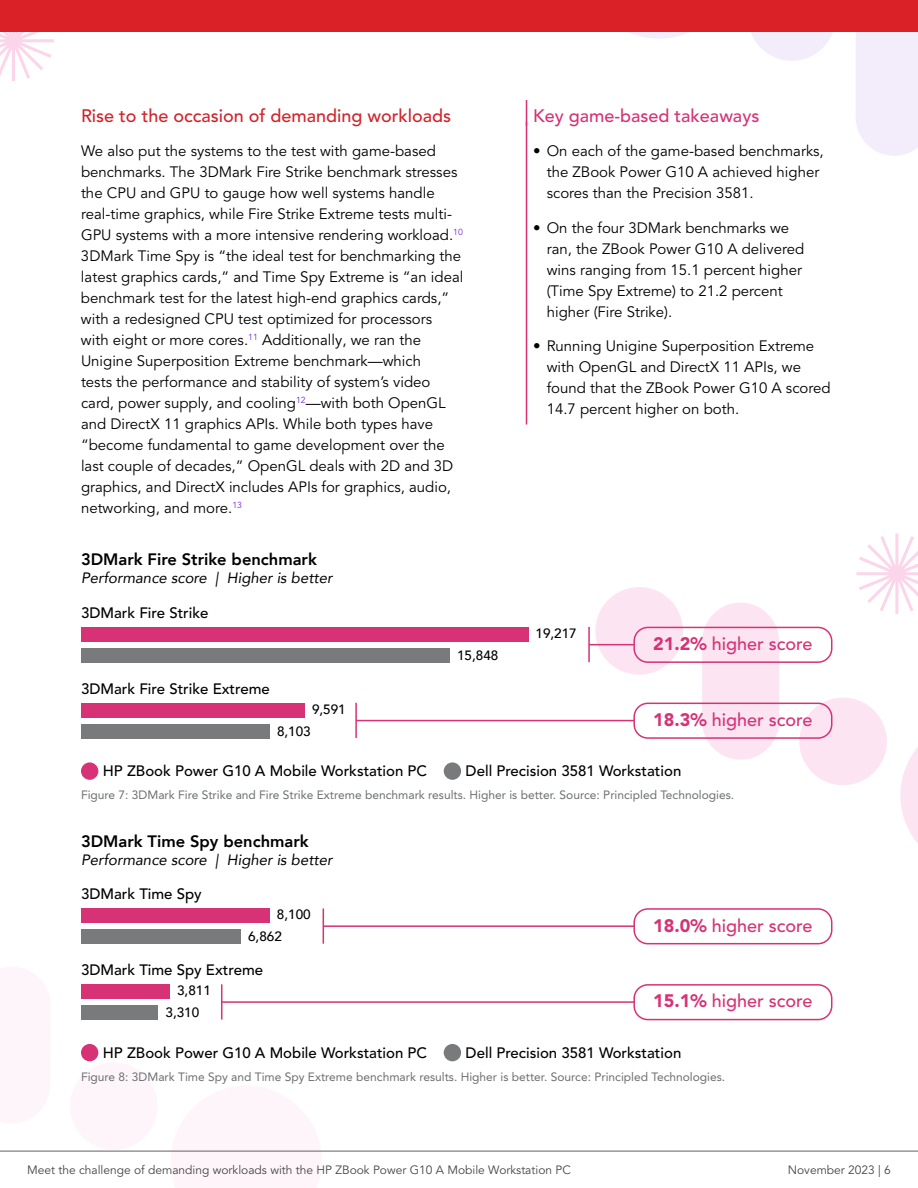
<style>
.page{position:relative;width:918px;height:1188px;background:#fff}
.page>*{position:absolute;margin:0;border:0;box-sizing:border-box;transform-origin:0 0}
.t1{font:500 18px "Avenir LT Pro";color:#d63275}
.t2{font:500 18px "Avenir LT Pro";color:#d2232a}
.t3{font:800 16.5px "Avenir";color:#000}
.t4{font:15px/21px "Avenir LT Pro";color:#000}
.t5{font:500 15px "Avenir LT Pro";color:#000}
.t6{font:italic 15px "Avenir";color:#000}
.t7{font:500 13.5px/21.8px "Avenir";color:#000}
.t8{font:12px "Avenir LT Pro";color:#6d6e71}
.t9{font:12px "Avenir LT Pro";color:#464547}
.s1{font-weight:900}
</style>
<div class="page">
<svg style="left:170px;top:1150px;width:152px;height:1px"></svg>
<div style="left:70px;top:1062px;width:88px;height:88px;background:#fef5fa;border-radius:50%"></div>
<svg style="left:856px;top:534px;width:62px;height:80px"></svg>
<svg style="left:0;top:32px;width:54px;height:49px"></svg>
<svg style="left:629px;top:32px;width:60px;height:7px"></svg>
<svg style="left:751px;top:32px;width:82px;height:29px"></svg>
<div style="left:856px;top:32px;width:62px;height:124px;background:#f3ecfb"></div>
<svg style="left:900px;top:747px;width:18px;height:96px"></svg>
<div style="left:799px;top:698px;width:88px;height:87px;background:#fce4f3;border-radius:50%"></div>
<div style="left:595px;top:587px;width:88px;height:88px;background:#fce4f3;border-radius:50%"></div>
<div style="left:702px;top:603px;width:77px;height:157px;background:#fce4f3;border-radius:39px"></div>
<svg style="left:526px;top:100px;width:1px;height:22px"></svg>
<hr style="left:526px;top:122px;width:1px;height:303px;background:#d63275">
<div style="left:81px;top:648px;width:369px;height:14px;background:#797a7c"></div>
<div style="left:81px;top:627px;width:447px;height:14px;background:#d63275"></div>
<div style="left:81px;top:724px;width:188px;height:14px;background:#797a7c"></div>
<div style="left:81px;top:703px;width:223px;height:14px;background:#d63275"></div>
<div style="left:81px;top:762px;width:17px;height:18px;background:#d63275;border-radius:50%"></div>
<div style="left:444px;top:762px;width:17px;height:18px;background:#797a7c;border-radius:50%"></div>
<div style="left:633px;top:627px;width:199px;height:36px;border:2px solid #d63275;border-radius:14px"></div>
<hr style="left:588px;top:627px;width:2px;height:35px;background:#d63275">
<hr style="left:589px;top:644px;width:45px;height:1px;background:#d63275">
<div style="left:633px;top:703px;width:199px;height:36px;border:2px solid #d63275;border-radius:14px"></div>
<hr style="left:355px;top:703px;width:2px;height:35px;background:#d63275">
<hr style="left:356px;top:720px;width:278px;height:1px;background:#d63275">
<div style="left:81px;top:930px;width:160px;height:14px;background:#797a7c"></div>
<div style="left:81px;top:909px;width:188px;height:14px;background:#d63275"></div>
<div style="left:81px;top:1006px;width:77px;height:14px;background:#797a7c"></div>
<div style="left:81px;top:985px;width:89px;height:14px;background:#d63275"></div>
<div style="left:81px;top:1044px;width:17px;height:17px;background:#d63275;border-radius:50%"></div>
<div style="left:444px;top:1044px;width:17px;height:17px;background:#797a7c;border-radius:50%"></div>
<div style="left:633px;top:908px;width:199px;height:36px;border:2px solid #d63275;border-radius:14px"></div>
<hr style="left:323px;top:908px;width:1px;height:36px;background:#d63275">
<hr style="left:323px;top:925px;width:311px;height:2px;background:#d63275">
<div style="left:633px;top:984px;width:199px;height:36px;border:2px solid #d63275;border-radius:14px"></div>
<hr style="left:221px;top:984px;width:1px;height:36px;background:#d63275">
<hr style="left:222px;top:1001px;width:412px;height:2px;background:#d63275">
<hr style="left:0;top:1151px;width:918px;height:1px;background:#616264">
<div style="left:0;top:0;width:918px;height:32px;background:#da2128"></div>
<p class="t2" style="left:81px;top:105px;width:372px">Rise to the occasion of demanding workloads</p>
<p class="t4" style="left:81px;top:141px;width:384px">We also put the systems to the test with game-based benchmarks. The 3DMark Fire Strike benchmark stresses the CPU and GPU to gauge how well systems handle real-time graphics, while Fire Strike Extreme tests multi-GPU systems with a more intensive rendering workload.<sup>10<br></sup>3DMark Time Spy is “the ideal test for benchmarking the latest graphics cards,” and Time Spy Extreme is “an ideal benchmark test for the latest high-end graphics cards,” with a redesigned CPU test optimized for processors with eight or more cores.<sup>11</sup> Additionally, we ran the Unigine Superposition Extreme benchmark—which<br>tests the performance and stability of system’s video card, power supply, and cooling<sup>12</sup>—with both OpenGL and DirectX 11 graphics APIs. While both types have “become fundamental to game development over the last couple of decades,” OpenGL deals with 2D and 3D graphics, and DirectX includes APIs for graphics, audio, networking, and more.<sup>13</sup></p>
<p class="t3" style="left:81px;top:547px;width:237px">3DMark Fire Strike benchmark</p>
<p class="t6" style="left:81px;top:569px;width:253px">Performance score | Higher is better</p>
<p class="t5" style="left:81px;top:604px;width:129px">3DMark Fire Strike</p>
<p class="t5" style="left:81px;top:680px;width:190px">3DMark Fire Strike Extreme</p>
<p class="t7" style="left:312px;top:697px;width:35px">9,591</p>
<p class="t7" style="left:277px;top:719px;width:35px">8,103</p>
<p class="t7" style="left:457px;top:643px;width:43px">15,848</p>
<p class="t1" style="left:533px;top:105px;width:228px">Key game-based takeaways</p>
<p class="t4" style="left:547px;top:141px;width:279px;text-indent:-14px">• On each of the game-based benchmarks, the ZBook Power G10 A achieved higher scores than the Precision 3581.</p>
<p class="t4" style="left:547px;top:217px;width:259px;text-indent:-14px">• On the four 3DMark benchmarks we ran, the ZBook Power G10 A delivered wins ranging from 15.1 percent higher (Time Spy Extreme) to 21.2 percent higher (Fire Strike).</p>
<p class="t4" style="left:547px;top:336px;width:285px;text-indent:-14px">• Running Unigine Superposition Extreme with OpenGL and DirectX 11 APIs, we found that the ZBook Power G10 A scored 14.7 percent higher on both.</p>
<p class="t7" style="left:536px;top:621px;width:43px">19,217</p>
<p class="t1" style="left:653px;top:633px;width:161px"><span class="s1">21.2%</span> higher score</p>
<p class="t1" style="left:653px;top:709px;width:161px"><span class="s1">18.3%</span> higher score</p>
<p class="t5" style="left:103px;top:762px;width:326px">HP ZBook Power G10 A Mobile Workstation PC</p>
<p class="t5" style="left:466px;top:762px;width:217px">Dell Precision 3581 Workstation</p>
<p class="t8" style="left:81px;top:788px;width:655px">Figure 7: 3DMark Fire Strike and Fire Strike Extreme benchmark results. Higher is better. Source: Principled Technologies.</p>
<p class="t3" style="left:81px;top:828px;width:229px">3DMark Time Spy benchmark</p>
<p class="t6" style="left:81px;top:851px;width:253px">Performance score | Higher is better</p>
<p class="t5" style="left:81px;top:885px;width:122px">3DMark Time Spy</p>
<p class="t7" style="left:248px;top:903px;width:64px;text-indent:29px">8,100<br>6,862</p>
<p class="t5" style="left:81px;top:961px;width:184px">3DMark Time Spy Extreme</p>
<p class="t7" style="left:166px;top:979px;width:47px;text-indent:12px">3,811<br>3,310</p>
<p class="t1" style="left:653px;top:915px;width:161px"><span class="s1">18.0%</span> higher score</p>
<p class="t1" style="left:653px;top:990px;width:161px"><span class="s1">15.1%</span> higher score</p>
<p class="t5" style="left:103px;top:1044px;width:326px">HP ZBook Power G10 A Mobile Workstation PC</p>
<p class="t5" style="left:466px;top:1044px;width:217px">Dell Precision 3581 Workstation</p>
<p class="t8" style="left:81px;top:1069px;width:646px">Figure 8: 3DMark Time Spy and Time Spy Extreme benchmark results. Higher is better. Source: Principled Technologies.</p>
<p class="t9" style="left:27px;top:1163px;width:545px">Meet the challenge of demanding workloads with the HP ZBook Power G10 A Mobile Workstation PC</p>
<p class="t9" style="left:788px;top:1163px;width:105px">November 2023 | 6</p>
</div>
